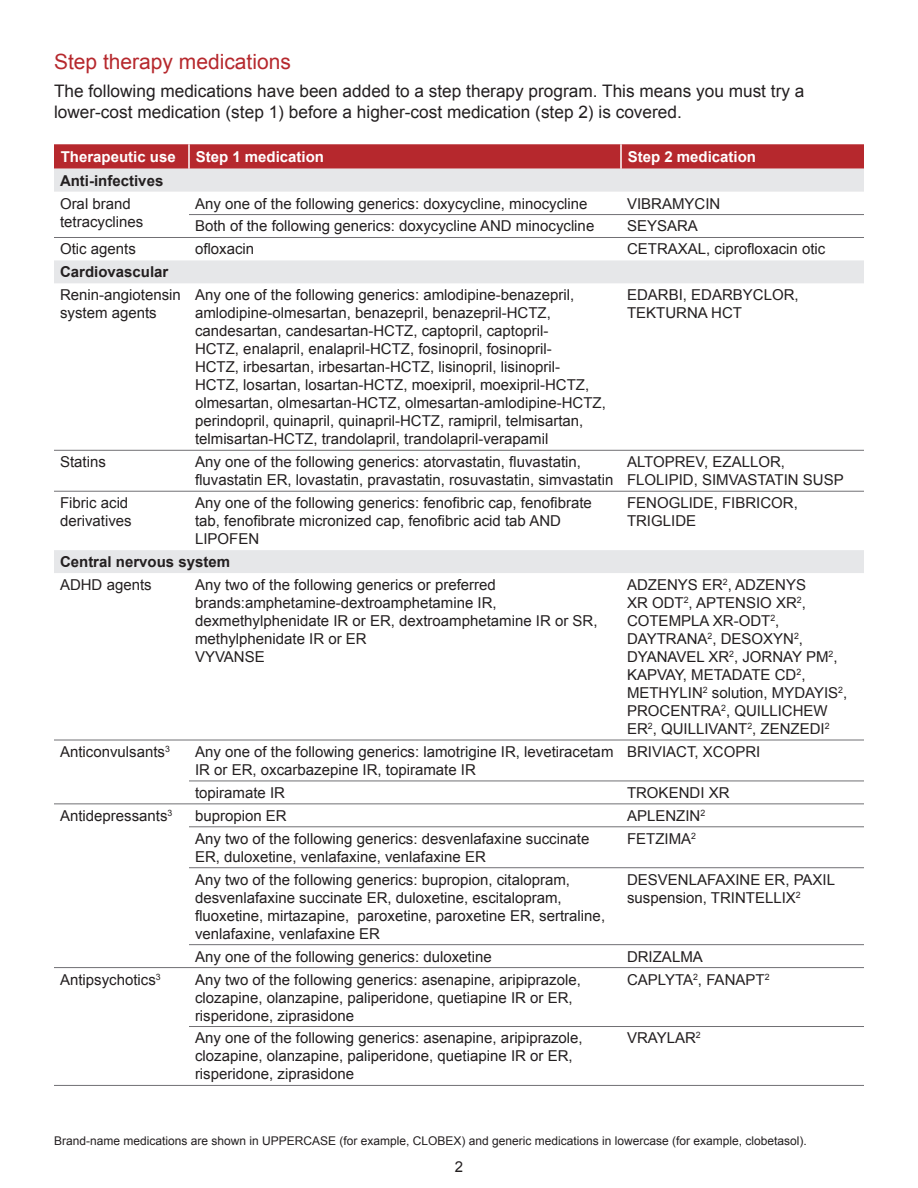
<style>
.page{position:relative;width:918px;height:1188px;background:#fff}
.page>*{position:absolute;margin:0;border:0;box-sizing:border-box;transform-origin:0 0}
.FS_Subheadline__14_1{font:21px "Arial";color:#b6282d}
.Body_11_5_14{font:17.25px/21px "Arial";color:#231f20}
.drug_name{font:15px/18px "Arial";color:#231f20}
.FS_drug_name{font:15px/18px "Arial";color:#231f20}
.FS_category{font:700 15px "Arial";color:#231f20}
.Column_head_10_12_wh{font:700 15px "Arial";color:#fff}
.t1{font:12px "Arial";color:#231f20}
</style>
<div class="page">
<svg style="left:54px;top:144px;width:810px;height:25px;background:#b72e33"></svg>
<svg style="left:54px;top:169px;width:810px;height:404px"></svg>
<hr style="left:620px;top:144px;width:2px;height:25px;background:#fff">
<hr style="left:189px;top:214px;width:432px;height:1px;background:#717074">
<hr style="left:621px;top:214px;width:243px;height:1px;background:#717074">
<hr style="left:189px;top:237px;width:432px;height:1px;background:#717074">
<hr style="left:621px;top:237px;width:243px;height:1px;background:#717074">
<hr style="left:189px;top:450px;width:432px;height:1px;background:#717074">
<hr style="left:621px;top:450px;width:243px;height:1px;background:#717074">
<hr style="left:189px;top:491px;width:432px;height:1px;background:#717074">
<hr style="left:621px;top:491px;width:243px;height:1px;background:#717074">
<hr style="left:189px;top:740px;width:432px;height:1px;background:#717074">
<hr style="left:621px;top:740px;width:243px;height:1px;background:#717074">
<hr style="left:189px;top:781px;width:432px;height:1px;background:#717074">
<hr style="left:621px;top:781px;width:243px;height:1px;background:#717074">
<hr style="left:189px;top:803px;width:432px;height:1px;background:#717074">
<hr style="left:621px;top:803px;width:243px;height:1px;background:#717074">
<hr style="left:189px;top:826px;width:432px;height:1px;background:#717074">
<hr style="left:621px;top:826px;width:243px;height:1px;background:#717074">
<hr style="left:189px;top:867px;width:432px;height:1px;background:#717074">
<hr style="left:621px;top:867px;width:243px;height:1px;background:#717074">
<hr style="left:189px;top:944px;width:432px;height:1px;background:#717074">
<hr style="left:621px;top:944px;width:243px;height:1px;background:#717074">
<hr style="left:189px;top:967px;width:432px;height:1px;background:#717074">
<hr style="left:621px;top:967px;width:243px;height:1px;background:#717074">
<hr style="left:189px;top:1026px;width:432px;height:1px;background:#717074">
<hr style="left:621px;top:1026px;width:243px;height:1px;background:#717074">
<hr style="left:188px;top:144px;width:2px;height:25px;background:#fff">
<hr style="left:54px;top:450px;width:135px;height:1px;background:#717074">
<hr style="left:54px;top:491px;width:135px;height:1px;background:#717074">
<hr style="left:54px;top:740px;width:135px;height:1px;background:#717074">
<hr style="left:54px;top:803px;width:135px;height:1px;background:#717074">
<hr style="left:54px;top:967px;width:135px;height:1px;background:#717074">
<hr style="left:54px;top:237px;width:135px;height:1px;background:#717074">
<hr style="left:621px;top:1085px;width:243px;height:1px;background:#717074">
<hr style="left:54px;top:1085px;width:135px;height:1px;background:#717074">
<hr style="left:189px;top:1085px;width:432px;height:1px;background:#717074">
<p class="FS_Subheadline__14_1" style="left:54px;top:48px;width:238px">Step therapy medications</p>
<p class="Body_11_5_14" style="left:54px;top:81px;width:752px">The following medications have been added to a step therapy program. This means you must try a lower-cost medication (step 1) before a higher-cost medication (step 2) is covered.</p>
<p class="Column_head_10_12_wh" style="left:61px;top:147px;width:117px">Therapeutic use</p>
<p class="Column_head_10_12_wh" style="left:196px;top:147px;width:130px">Step 1 medication</p>
<p class="Column_head_10_12_wh" style="left:628px;top:147px;width:130px">Step 2 medication</p>
<p class="FS_category" style="left:60px;top:170px;width:105px">Anti-infectives</p>
<p class="drug_name" style="left:60px;top:194px;width:85px">Oral brand tetracyclines</p>
<p class="drug_name" style="left:195px;top:194px;width:394px">Any one of the following generics: doxycycline, minocycline</p>
<p class="drug_name" style="left:627px;top:194px;width:95px">VIBRAMYCIN</p>
<p class="drug_name" style="left:195px;top:217px;width:401px">Both of the following generics: doxycycline AND minocycline</p>
<p class="drug_name" style="left:627px;top:217px;width:72px">SEYSARA</p>
<p class="drug_name" style="left:60px;top:240px;width:77px">Otic agents</p>
<p class="drug_name" style="left:195px;top:240px;width:61px">ofloxacin</p>
<p class="drug_name" style="left:627px;top:240px;width:200px">CETRAXAL, ciprofloxacin otic</p>
<p class="FS_category" style="left:60px;top:262px;width:110px">Cardiovascular</p>
<p class="FS_drug_name" style="left:60px;top:286px;width:122px">Renin-angiotensin system agents</p>
<p class="drug_name" style="left:195px;top:286px;width:412px">Any one of the following generics: amlodipine-benazepril, amlodipine-olmesartan, benazepril, benazepril-HCTZ, candesartan, candesartan-HCTZ, captopril, captopril-<br>HCTZ, enalapril, enalapril-HCTZ, fosinopril, fosinopril-<br>HCTZ, irbesartan, irbesartan-HCTZ, lisinopril, lisinopril-HCTZ, losartan, losartan-HCTZ, moexipril, moexipril-HCTZ, olmesartan, olmesartan-HCTZ, olmesartan-amlodipine-HCTZ, perindopril, quinapril, quinapril-HCTZ, ramipril, telmisartan, telmisartan-HCTZ, trandolapril, trandolapril-verapamil</p>
<p class="drug_name" style="left:627px;top:286px;width:173px">EDARBI, EDARBYCLOR,<br>TEKTURNA HCT</p>
<p class="FS_drug_name" style="left:60px;top:453px;width:47px">Statins</p>
<p class="drug_name" style="left:195px;top:453px;width:420px">Any one of the following generics: atorvastatin, fluvastatin, fluvastatin ER, lovastatin, pravastatin, rosuvastatin, simvastatin</p>
<p class="drug_name" style="left:627px;top:453px;width:218px">ALTOPREV, EZALLOR,<br>FLOLIPID, SIMVASTATIN SUSP</p>
<p class="FS_drug_name" style="left:60px;top:494px;width:73px">Fibric acid derivatives</p>
<p class="drug_name" style="left:195px;top:494px;width:398px">Any one of the following generics: fenofibric cap, fenofibrate tab, fenofibrate micronized cap, fenofibric acid tab AND<br>LIPOFEN</p>
<p class="drug_name" style="left:627px;top:494px;width:172px">FENOGLIDE, FIBRICOR,<br>TRIGLIDE</p>
<p class="FS_category" style="left:60px;top:552px;width:172px">Central nervous system</p>
<p class="FS_drug_name" style="left:60px;top:576px;width:93px">ADHD agents</p>
<p class="drug_name" style="left:195px;top:576px;width:404px">Any two of the following generics or preferred brands:amphetamine-dextroamphetamine IR, dexmethylphenidate IR or ER, dextroamphetamine IR or SR, methylphenidate IR or ER<br>VYVANSE</p>
<p class="drug_name" style="left:627px;top:576px;width:222px">ADZENYS ER<sup>2</sup>, ADZENYS<br>XR ODT<sup>2</sup>, APTENSIO XR<sup>2</sup>,<br>COTEMPLA XR-ODT<sup>2</sup>,<br>DAYTRANA<sup>2</sup>, DESOXYN<sup>2</sup>,<br>DYANAVEL XR<sup>2</sup>, JORNAY PM<sup>2</sup>,<br>KAPVAY, METADATE CD<sup>2</sup>,<br>METHYLIN<sup>2</sup> solution, MYDAYIS<sup>2</sup>,<br>PROCENTRA<sup>2</sup>, QUILLICHEW<br>ER<sup>2</sup>, QUILLIVANT<sup>2</sup>, ZENZEDI<sup>2</sup></p>
<p class="FS_drug_name" style="left:60px;top:743px;width:111px">Anticonvulsants<sup>3</sup></p>
<p class="drug_name" style="left:195px;top:743px;width:420px">Any one of the following generics: lamotrigine IR, levetiracetam<br>IR or ER, oxcarbazepine IR, topiramate IR</p>
<p class="drug_name" style="left:627px;top:743px;width:135px">BRIVIACT, XCOPRI</p>
<p class="drug_name" style="left:195px;top:784px;width:92px">topiramate IR</p>
<p class="drug_name" style="left:627px;top:784px;width:104px">TROKENDI XR</p>
<p class="FS_drug_name" style="left:60px;top:807px;width:114px">Antidepressants<sup>3</sup></p>
<p class="drug_name" style="left:195px;top:807px;width:93px">bupropion ER</p>
<p class="drug_name" style="left:627px;top:807px;width:80px">APLENZIN<sup>2</sup></p>
<p class="drug_name" style="left:195px;top:830px;width:396px">Any two of the following generics: desvenlafaxine succinate<br>ER, duloxetine, venlafaxine, venlafaxine ER</p>
<p class="drug_name" style="left:627px;top:830px;width:71px">FETZIMA<sup>2</sup></p>
<p class="drug_name" style="left:195px;top:871px;width:412px">Any two of the following generics: bupropion, citalopram, desvenlafaxine succinate ER, duloxetine, escitalopram, fluoxetine, mirtazapine, paroxetine, paroxetine ER, sertraline, venlafaxine, venlafaxine ER</p>
<p class="drug_name" style="left:627px;top:871px;width:210px">DESVENLAFAXINE ER, PAXIL suspension, TRINTELLIX<sup>2</sup></p>
<p class="drug_name" style="left:195px;top:947px;width:298px">Any one of the following generics: duloxetine</p>
<p class="drug_name" style="left:627px;top:947px;width:77px">DRIZALMA</p>
<p class="FS_drug_name" style="left:60px;top:970px;width:102px">Antipsychotics<sup>3</sup></p>
<p class="drug_name" style="left:195px;top:970px;width:388px">Any two of the following generics: asenapine, aripiprazole, clozapine, olanzapine, paliperidone, quetiapine IR or ER, risperidone, ziprasidone</p>
<p class="drug_name" style="left:627px;top:970px;width:144px">CAPLYTA<sup>2</sup>, FANAPT<sup>2</sup></p>
<p class="drug_name" style="left:195px;top:1029px;width:389px">Any one of the following generics: asenapine, aripiprazole, clozapine, olanzapine, paliperidone, quetiapine IR or ER, risperidone, ziprasidone</p>
<p class="drug_name" style="left:627px;top:1029px;width:75px">VRAYLAR<sup>2</sup></p>
<p class="t1" style="left:54px;top:1133px;width:754px">Brand-name medications are shown in UPPERCASE (for example, CLOBEX) and generic medications in lowercase (for example, clobetasol).</p>
<p class="drug_name" style="left:455px;top:1158px;width:10px">2</p>
</div>
